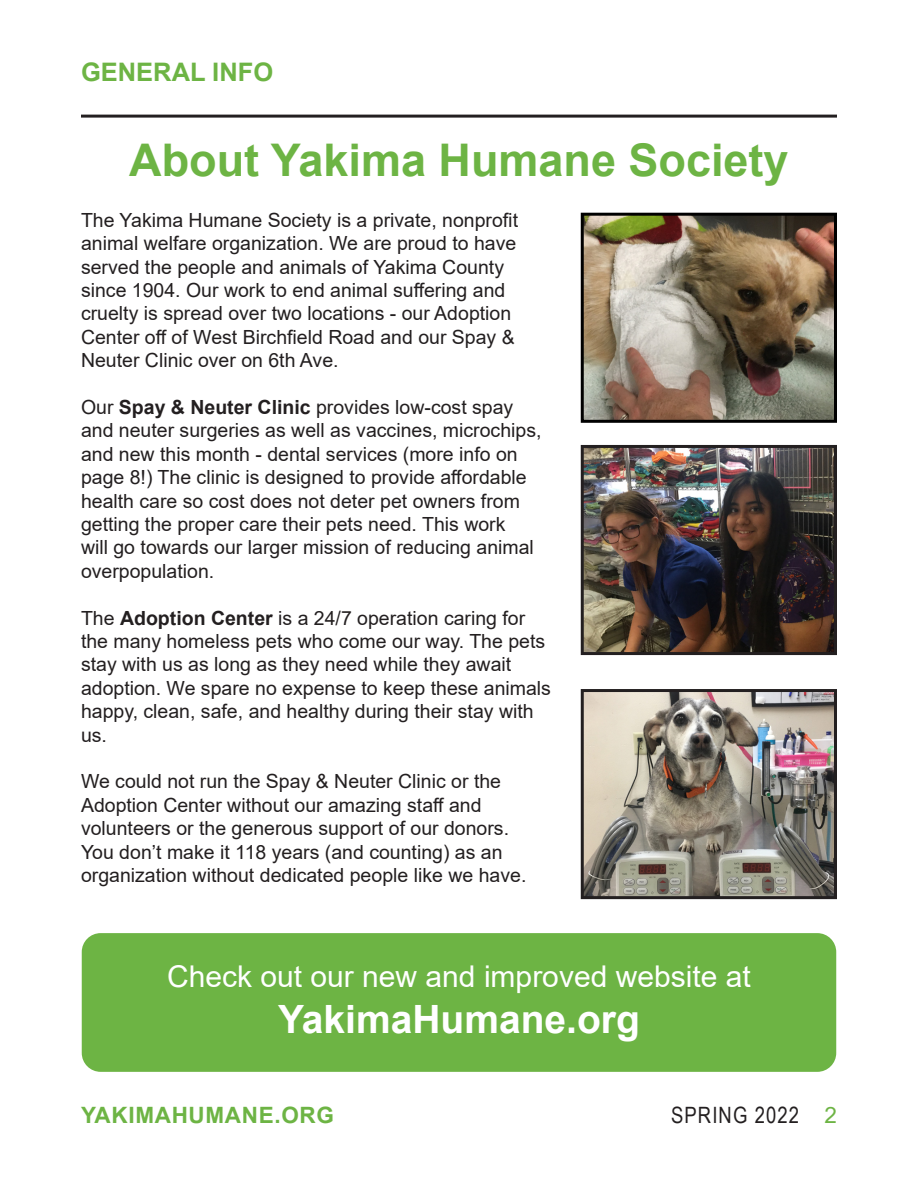
<style>
.page{position:relative;width:918px;height:1188px;background:#fff}
.page>*{position:absolute;margin:0;border:0;box-sizing:border-box;transform-origin:0 0}
.t1{font:700 45px "Arial";color:#6db444}
.t2{font:700 39px "Arial";color:#fff}
.t3{font:30px "Arial";color:#fff}
.t4{font:700 25.5px "Arial";color:#6db444}
.t5{font:700 22.5px "Arial";letter-spacing:.03em;color:#6db444}
.t6{font:22.5px "Arial Narrow";letter-spacing:.05em;color:#231f20}
.Paragraph_Style_1{font:19.5px/23.4px "Arial";color:#231f20}
.s1{font-weight:700}
.s2{font-family:"Arial";color:#6db444}
</style>
<div class="page">
<hr style="left:81px;top:115px;width:756px;height:3px;background:#231f20">
<div style="left:82px;top:933px;width:754px;height:139px;background:#6db444;border-radius:19px"></div>
<img style="left:585px;top:217px;width:248px;height:202px">
<div style="left:581px;top:213px;width:256px;height:210px;border:3px solid #000"></div>
<img style="left:585px;top:449px;width:248px;height:202px">
<div style="left:581px;top:445px;width:256px;height:210px;border:3px solid #231f20"></div>
<img style="left:585px;top:693px;width:248px;height:202px">
<div style="left:581px;top:689px;width:256px;height:210px;border:3px solid #231f20"></div>
<p class="t4" style="left:81px;top:54px;width:194px">GENERAL INFO</p>
<p class="t1" style="left:129px;top:128px;width:661px">About Yakima Humane Society</p>
<p class="Paragraph_Style_1" style="left:81px;top:208px;width:439px">The Yakima Humane Society is a private, nonprofit animal welfare organization. We are proud to have served the people and animals of Yakima County since 1904. Our work to end animal suffering and cruelty is spread over two locations - our Adoption Center off of West Birchfield Road and our Spay &amp; Neuter Clinic over on 6th Ave.</p>
<p class="Paragraph_Style_1" style="left:81px;top:395px;width:462px">Our <span class="s1">Spay &amp; Neuter Clinic</span> provides low-cost spay and neuter surgeries as well as vaccines, microchips, and new this month - dental services (more info on page 8!) The clinic is designed to provide affordable health care so cost does not deter pet owners from getting the proper care their pets need. This work<br>will go towards our larger mission of reducing animal overpopulation.</p>
<p class="Paragraph_Style_1" style="left:81px;top:606px;width:472px">The <span class="s1">Adoption Center</span> is a 24/7 operation caring for the many homeless pets who come our way. The pets stay with us as long as they need while they await adoption. We spare no expense to keep these animals happy, clean, safe, and healthy during their stay with us.</p>
<p class="Paragraph_Style_1" style="left:81px;top:770px;width:447px">We could not run the Spay &amp; Neuter Clinic or the Adoption Center without our amazing staff and volunteers or the generous support of our donors.<br>You don’t make it 118 years (and counting) as an organization without dedicated people like we have.</p>
<p class="t3" style="left:167px;top:955px;width:585px">Check out our new and improved website at</p>
<p class="t2" style="left:278px;top:992px;width:363px">YakimaHumane.org</p>
<p class="t5" style="left:81px;top:1100px;width:255px">YAKIMAHUMANE.ORG</p>
<p class="t6" style="left:671px;top:1099px;width:167px">SPRING 2022 <span class="s2">2</span></p>
</div>
